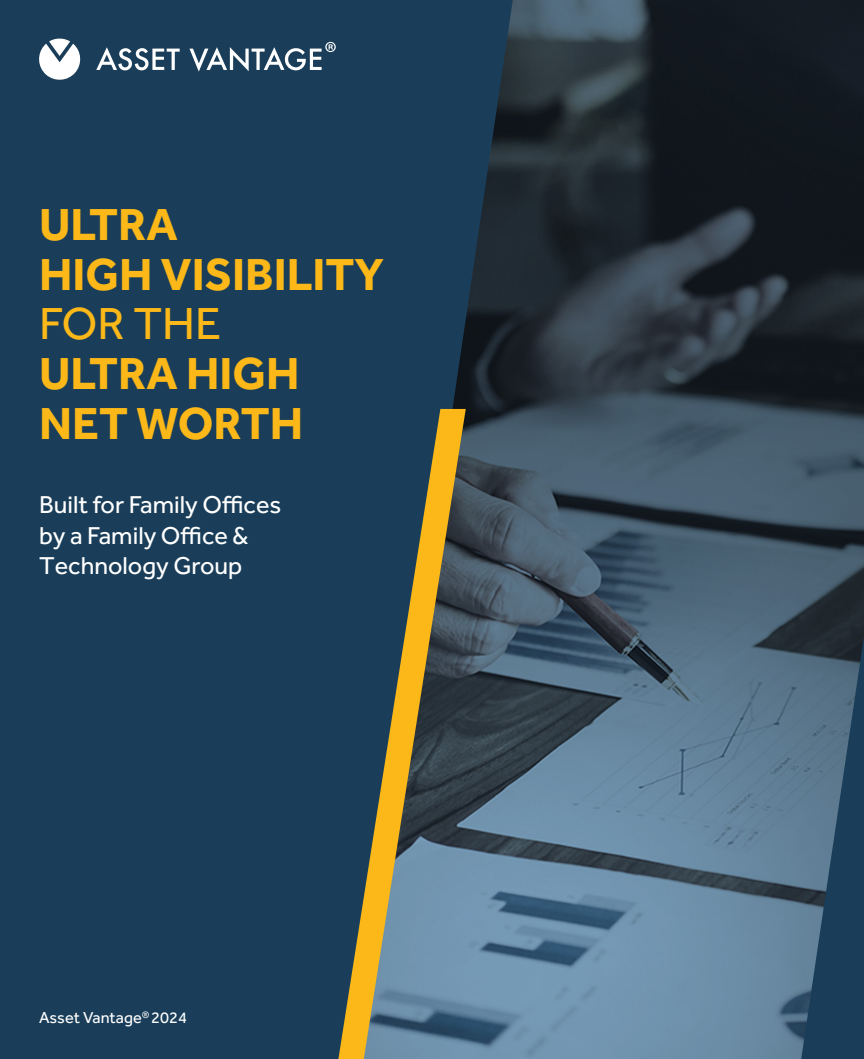
<style>
.page{position:relative;width:864px;height:1059px;background:#fff}
.page>*{position:absolute;margin:0;border:0;box-sizing:border-box;transform-origin:0 0}
.t1{font:700 46.35px/49.7px "Effra";color:#fbb818}
.t2{font:46.35px "Effra";color:#fbb818}
.t3{font:25.2px/30.9px "Effra";color:#fff}
.t4{font:16.35px "Effra";color:#fff}
</style>
<div class="page">
<div style="left:0;top:0;width:864px;height:1058px;background:#1a3e59"></div>
<img style="left:452px;top:0;width:412px;height:1058px">
<svg style="left:338px;top:409px;width:128px;height:649px"></svg>
<svg style="left:39px;top:38px;width:42px;height:42px"></svg>
<svg style="left:96px;top:47px;width:84px;height:23px"></svg>
<svg style="left:189px;top:42px;width:147px;height:30px"></svg>
<h1 class="t1" style="left:39px;top:198px;width:347px">ULTRA<br>HIGH VISIBILITY</h1>
<h1 class="t2" style="left:39px;top:297px;width:184px">FOR THE</h1>
<h1 class="t1" style="left:39px;top:347px;width:266px">ULTRA HIGH<br>NET WORTH</h1>
<p class="t3" style="left:39px;top:488px;width:244px">Built for Family Offices by a Family Office &amp;<br>Technology Group</p>
<p class="t4" style="left:39px;top:1008px;width:149px">Asset Vantage<sup>®</sup> 2024</p>
</div>
